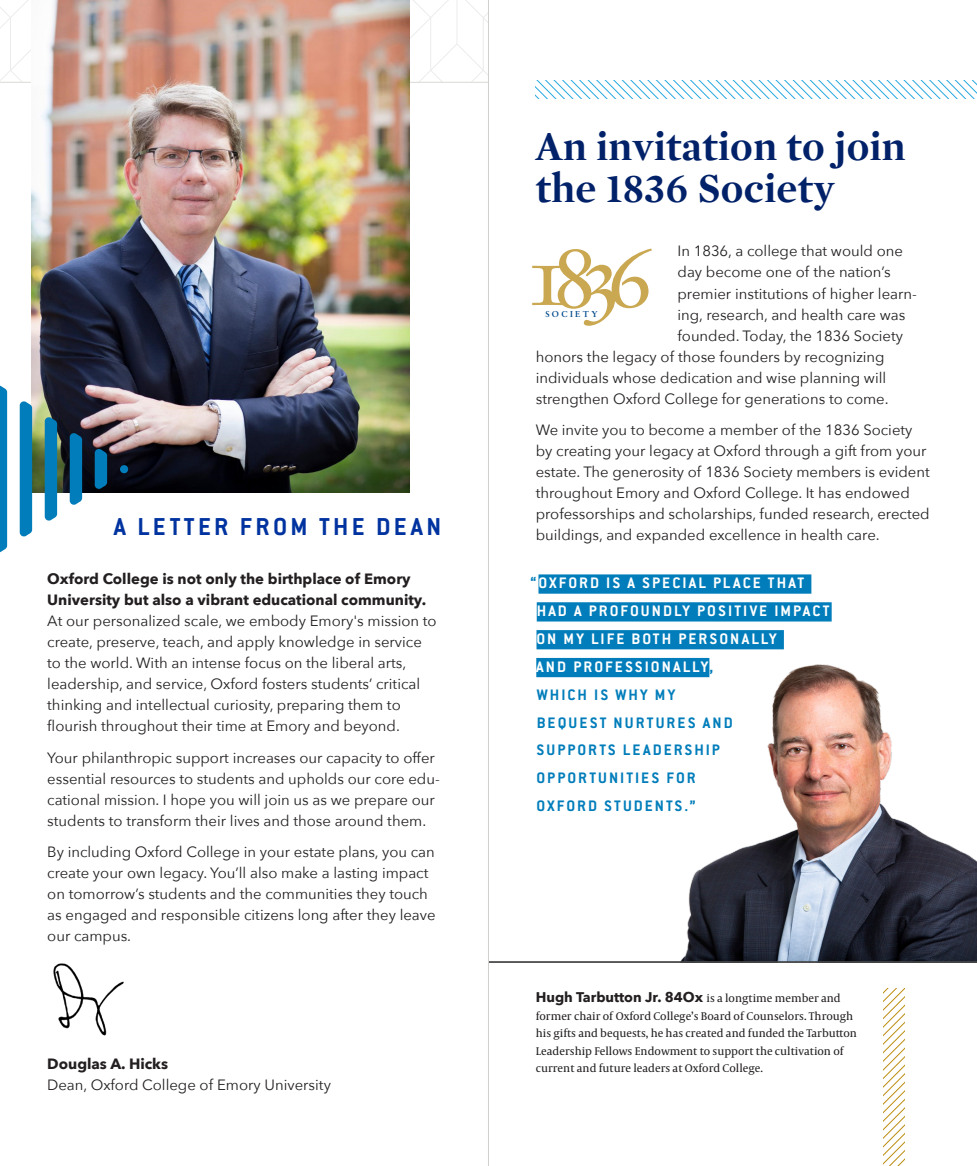
<style>
.page{position:relative;width:977px;height:1166px;background:#fff}
.page>*{position:absolute;margin:0;border:0;box-sizing:border-box;transform-origin:0 0}
.headline_basic{font:700 42px/42px "Mercury Display";letter-spacing:.01em;color:#012169}
.subheads{font:700 26.95px "Conduit ITC Pro";letter-spacing:.125em;color:#0033a0}
.quote_basic_2{font:700 16.62px/27.8px "Conduit ITC Pro";letter-spacing:.125em;color:#fff}
.body_text{font:14.88px/21px "Avenir Next";color:#231f20}
.small_type{font:700 14px "Avenir Next";color:#231f20}
.small_type-2{font:11.38px/17.5px "Capitolium News 2";color:#231f20}
.t1{font:700 8.58px "Sabon";color:#004a8d}
.s1{font-weight:700}
.s2{color:#007dba}
.s3{font-family:"Capitolium News 2";font-weight:400;font-size:11.38px}
</style>
<div class="page">
<svg style="left:536px;top:80px;width:440px;height:18px"></svg>
<svg style="left:532px;top:248px;width:120px;height:78px"></svg>
<img style="left:625px;top:649px;width:351px;height:312px">
<div style="left:538px;top:574px;width:273px;height:19px;background:#007dba"></div>
<div style="left:536px;top:602px;width:295px;height:19px;background:#007dba"></div>
<div style="left:536px;top:630px;width:248px;height:19px;background:#007dba"></div>
<div style="left:536px;top:658px;width:173px;height:19px;background:#007dba"></div>
<hr style="left:488px;top:961px;width:488px;height:1px;background:#464748">
<svg style="left:883px;top:988px;width:21px;height:178px"></svg>
<svg style="left:0;top:0;width:488px;height:82px"></svg>
<hr style="left:0;top:82px;width:488px;height:1px;background:#d9d9d6">
<img style="left:32px;top:0;width:378px;height:493px">
<img style="left:53px;top:963px;width:71px;height:73px">
<svg style="left:120px;top:464px;width:9px;height:10px"></svg>
<svg style="left:95px;top:448px;width:12px;height:42px"></svg>
<svg style="left:70px;top:432px;width:12px;height:73px"></svg>
<svg style="left:45px;top:416px;width:12px;height:105px"></svg>
<div style="left:20px;top:400px;width:12px;height:137px;background:#007dba"></div>
<svg style="left:0;top:385px;width:7px;height:168px"></svg>
<hr style="left:488px;top:0;width:1px;height:1166px;background:#d0d0ce">
<p class="subheads" style="left:114px;top:511px;width:329px">A LETTER FROM THE DEAN</p>
<p class="body_text" style="left:47px;top:568px;width:391px"><span class="s1">Oxford College is not only the birthplace of Emory University but also a vibrant educational community.<br></span>At our personalized scale, we embody Emory's mission to create, preserve, teach, and apply knowledge in service to the world. With an intense focus on the liberal arts, leadership, and service, Oxford fosters students’ critical thinking and intellectual curiosity, preparing them to flourish throughout their time at Emory and beyond.</p>
<p class="body_text" style="left:47px;top:746px;width:394px">Your philanthropic support increases our capacity to offer essential resources to students and upholds our core edu&shy;cational mission. I hope you will join us as we prepare our students to transform their lives and those around them.</p>
<p class="body_text" style="left:47px;top:841px;width:390px">By including Oxford College in your estate plans, you can create your own legacy. You’ll also make a lasting impact on tomorrow’s students and the communities they touch as engaged and responsible citizens long after they leave our campus.</p>
<p class="body_text" style="left:47px;top:1052px;width:285px"><span class="s1">Douglas A. Hicks<br></span>Dean, Oxford College of Emory University</p>
<p class="headline_basic" style="left:536px;top:123px;width:371px">An invitation to join the 1836 Society</p>
<p class="body_text" style="left:677px;top:240px;width:227px">In 1836, a college that would one</p>
<p class="body_text" style="left:677px;top:261px;width:215px">day become one of the nation’s</p>
<p class="body_text" style="left:677px;top:282px;width:241px">premier institutions of higher learn-</p>
<p class="body_text" style="left:677px;top:303px;width:229px">ing, research, and health care was</p>
<p class="body_text" style="left:677px;top:324px;width:227px">founded. Today, the 1836 Society</p>
<p class="body_text" style="left:536px;top:345px;width:350px">honors the legacy of those founders by recognizing</p>
<p class="body_text" style="left:536px;top:366px;width:352px">individuals whose dedication and wise planning will</p>
<p class="body_text" style="left:536px;top:387px;width:354px">strengthen Oxford College for generations to come.</p>
<p class="body_text" style="left:536px;top:419px;width:395px">We invite you to become a member of the 1836 Society by creating your legacy at Oxford through a gift from your estate. The generosity of 1836 Society members is evident throughout Emory and Oxford College. It has endowed professorships and scholarships, funded research, erected buildings, and expanded excellence in health care.</p>
<p class="t1" style="left:545px;top:308px;width:54px">S O C I E T Y</p>
<p class="quote_basic_2" style="left:536px;top:569px;width:295px;text-indent:-6px"><span class="s2">“</span>OXFORD IS A SPECIAL PLACE THAT<br>HAD A PROFOUNDLY POSITIVE IMPACT<br>ON MY LIFE BOTH PERSONALLY<br>AND PROFESSIONALLY<span class="s2">,<br>WHICH IS WHY MY<br>BEQUEST NURTURES AND<br>SUPPORTS LEADERSHIP<br>OPPORTUNITIES FOR<br>OXFORD STUDENTS.”</span></p>
<p class="small_type" style="left:536px;top:985px;width:306px">Hugh Tarbutton Jr. 84Ox <span class="s3">is a longtime member and</span></p>
<p class="small_type-2" style="left:536px;top:1006px;width:323px">former chair of Oxford College’s Board of Counselors. Through his gifts and bequests, he has created and funded the Tarbutton Leadership Fellows Endowment to support the cultivation of current and future leaders at Oxford College.</p>
</div>
